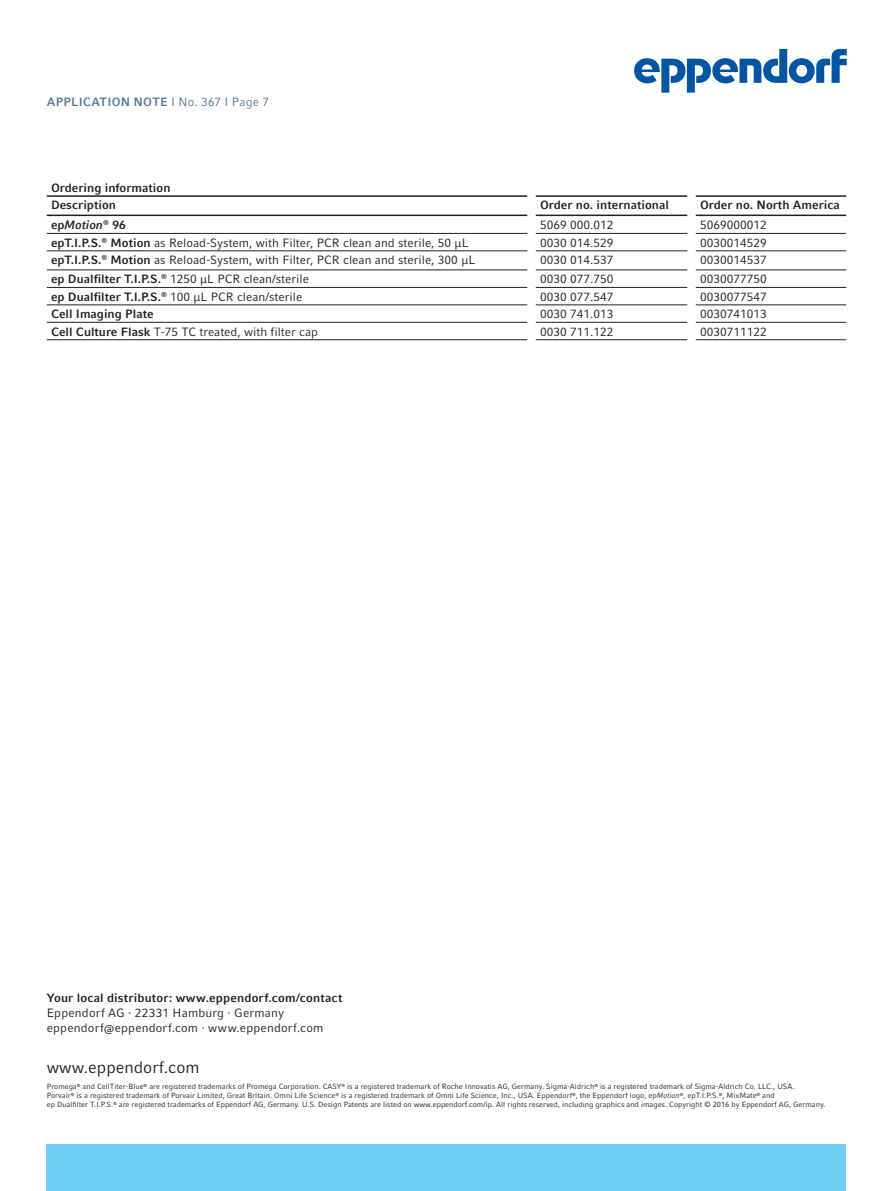
<style>
.page{position:relative;width:893px;height:1191px;background:#fff}
.page>*{position:absolute;margin:0;border:0;box-sizing:border-box;transform-origin:0 0}
.t1{font:16.5px "Compatil Factfor Eppendorf";color:#231f20}
.t2{font:12px/15px "Compatil Factfor Eppendorf";color:#231f20}
.t3{font:700 12px/17.4px "Compatil Factfor Eppendorf";color:#231f20}
.t4{font:700 12px "Compatil Factfor Eppendorf";letter-spacing:.015em;color:#567898}
.t5{font:italic 700 12px "Compatil Factfor Eppendorf";color:#231f20}
.t6{font:7.5px/9px "Compatil Factfor Eppendorf";color:#231f20}
.s1{font-weight:400}
.s2{font-style:normal}
.s3{font-weight:700}
.s4{font-style:italic}
</style>
<div class="page">
<div style="left:47px;top:1144px;width:799px;height:47px;background:#6bcff6"></div>
<svg style="left:634px;top:49px;width:213px;height:44px"></svg>
<hr style="left:47px;top:233px;width:480px;height:1px;background:#231f20">
<hr style="left:47px;top:250px;width:480px;height:1px;background:#231f20">
<hr style="left:47px;top:304px;width:480px;height:1px;background:#231f20">
<hr style="left:536px;top:233px;width:151px;height:1px;background:#231f20">
<hr style="left:536px;top:250px;width:151px;height:1px;background:#231f20">
<hr style="left:536px;top:304px;width:151px;height:1px;background:#231f20">
<hr style="left:536px;top:322px;width:151px;height:1px;background:#231f20">
<hr style="left:536px;top:339px;width:151px;height:1px;background:#231f20">
<hr style="left:47px;top:195px;width:480px;height:2px;background:#231f20">
<hr style="left:47px;top:215px;width:480px;height:1px;background:#231f20">
<hr style="left:536px;top:195px;width:151px;height:2px;background:#231f20">
<hr style="left:536px;top:215px;width:151px;height:1px;background:#231f20">
<hr style="left:47px;top:322px;width:480px;height:1px;background:#231f20">
<hr style="left:47px;top:339px;width:480px;height:1px;background:#231f20">
<hr style="left:696px;top:322px;width:150px;height:1px;background:#231f20">
<hr style="left:696px;top:339px;width:150px;height:1px;background:#231f20">
<hr style="left:47px;top:269px;width:480px;height:1px;background:#231f20">
<hr style="left:47px;top:287px;width:480px;height:1px;background:#231f20">
<hr style="left:536px;top:269px;width:151px;height:1px;background:#231f20">
<hr style="left:536px;top:287px;width:151px;height:1px;background:#231f20">
<hr style="left:696px;top:233px;width:150px;height:1px;background:#231f20">
<hr style="left:696px;top:250px;width:150px;height:1px;background:#231f20">
<hr style="left:696px;top:269px;width:150px;height:1px;background:#231f20">
<hr style="left:696px;top:287px;width:150px;height:1px;background:#231f20">
<hr style="left:696px;top:304px;width:150px;height:1px;background:#231f20">
<hr style="left:696px;top:195px;width:150px;height:2px;background:#231f20">
<hr style="left:696px;top:215px;width:150px;height:1px;background:#231f20">
<h2 class="t4" style="left:47px;top:95px;width:224px">APPLICATION NOTE <span class="s1">I No. 367 I Page 7</span></h2>
<h2 class="t3" style="left:51px;top:179px;width:121px">Ordering information<br>Description</h2>
<h2 class="t3" style="left:540px;top:196px;width:130px">Order no. international</h2>
<h2 class="t3" style="left:700px;top:196px;width:141px">Order no. North America</h2>
<h2 class="t5" style="left:51px;top:217px;width:76px"><span class="s2">ep</span>Motion<sup>®</sup> <span class="s2">96</span></h2>
<h2 class="t2" style="left:540px;top:217px;width:75px">5069 000.012</h2>
<h2 class="t2" style="left:700px;top:217px;width:68px">5069000012</h2>
<h2 class="t2" style="left:51px;top:235px;width:419px"><span class="s3">epT.I.P.S.</span><sup>®</sup> <span class="s3">Motion</span> as Reload-System, with Filter, PCR clean and sterile, 50 µL</h2>
<h2 class="t2" style="left:540px;top:235px;width:75px">0030 014.529</h2>
<h2 class="t2" style="left:700px;top:235px;width:68px">0030014529</h2>
<h2 class="t2" style="left:51px;top:252px;width:426px"><span class="s3">epT.I.P.S.</span><sup>®</sup> <span class="s3">Motion</span> as Reload-System, with Filter, PCR clean and sterile, 300 µL</h2>
<h2 class="t2" style="left:540px;top:252px;width:75px">0030 014.537</h2>
<h2 class="t2" style="left:700px;top:252px;width:68px">0030014537</h2>
<h2 class="t2" style="left:51px;top:271px;width:259px"><span class="s3">ep Dualfilter T.I.P.S.</span><sup>®</sup> 1250 µL PCR clean/sterile</h2>
<h2 class="t2" style="left:540px;top:271px;width:75px">0030 077.750</h2>
<h2 class="t2" style="left:700px;top:271px;width:68px">0030077750</h2>
<h2 class="t2" style="left:51px;top:289px;width:253px"><span class="s3">ep Dualfilter T.I.P.S.</span><sup>®</sup> 100 µL PCR clean/sterile</h2>
<h2 class="t2" style="left:540px;top:289px;width:75px">0030 077.547</h2>
<h2 class="t2" style="left:700px;top:289px;width:68px">0030077547</h2>
<h2 class="t3" style="left:51px;top:305px;width:104px">Cell Imaging Plate</h2>
<h2 class="t2" style="left:540px;top:306px;width:75px">0030 741.013</h2>
<h2 class="t2" style="left:700px;top:306px;width:68px">0030741013</h2>
<h2 class="t2" style="left:51px;top:324px;width:269px"><span class="s3">Cell Culture Flask</span> T-75 TC treated, with filter cap</h2>
<h2 class="t2" style="left:540px;top:324px;width:75px">0030 711.122</h2>
<h2 class="t2" style="left:700px;top:324px;width:68px">0030711122</h2>
<h2 class="t3" style="left:47px;top:989px;width:297px">Your local distributor: www.eppendorf.com/contact</h2>
<h2 class="t2" style="left:47px;top:1005px;width:278px">Eppendorf AG · 22331 Hamburg · Germany eppendorf@eppendorf.com · www.eppendorf.com</h2>
<h1 class="t1" style="left:47px;top:1058px;width:154px">www.eppendorf.com</h1>
<p class="t6" style="left:47px;top:1082px;width:780px">Promega<sup>®</sup> and CellTiter-Blue<sup>®</sup> are registered trademarks of Promega Corporation. CASY<sup>®</sup> is a registered trademark of Roche Innovatis AG, Germany. Sigma-Aldrich<sup>®</sup> is a registered trademark of Sigma-Aldrich Co. LLC., USA.<br>Porvair<sup>®</sup> is a registered trademark of Porvair Limited, Great Britain. Omni Life Science<sup>®</sup> is a registered trademark of Omni Life Science, Inc., USA. Eppendorf<sup>®</sup>, the Eppendorf logo, ep<span class="s4">Motion</span><sup>®</sup>, epT.I.P.S.<sup>®</sup>, MixMate<sup>®</sup> and<br>ep Dualfilter T.I.P.S.<sup>®</sup> are registered trademarks of Eppendorf AG, Germany. U.S. Design Patents are listed on www.eppendorf.com/ip. All rights reserved, including graphics and images. Copyright © 2016 by Eppendorf AG, Germany.</p>
</div>
